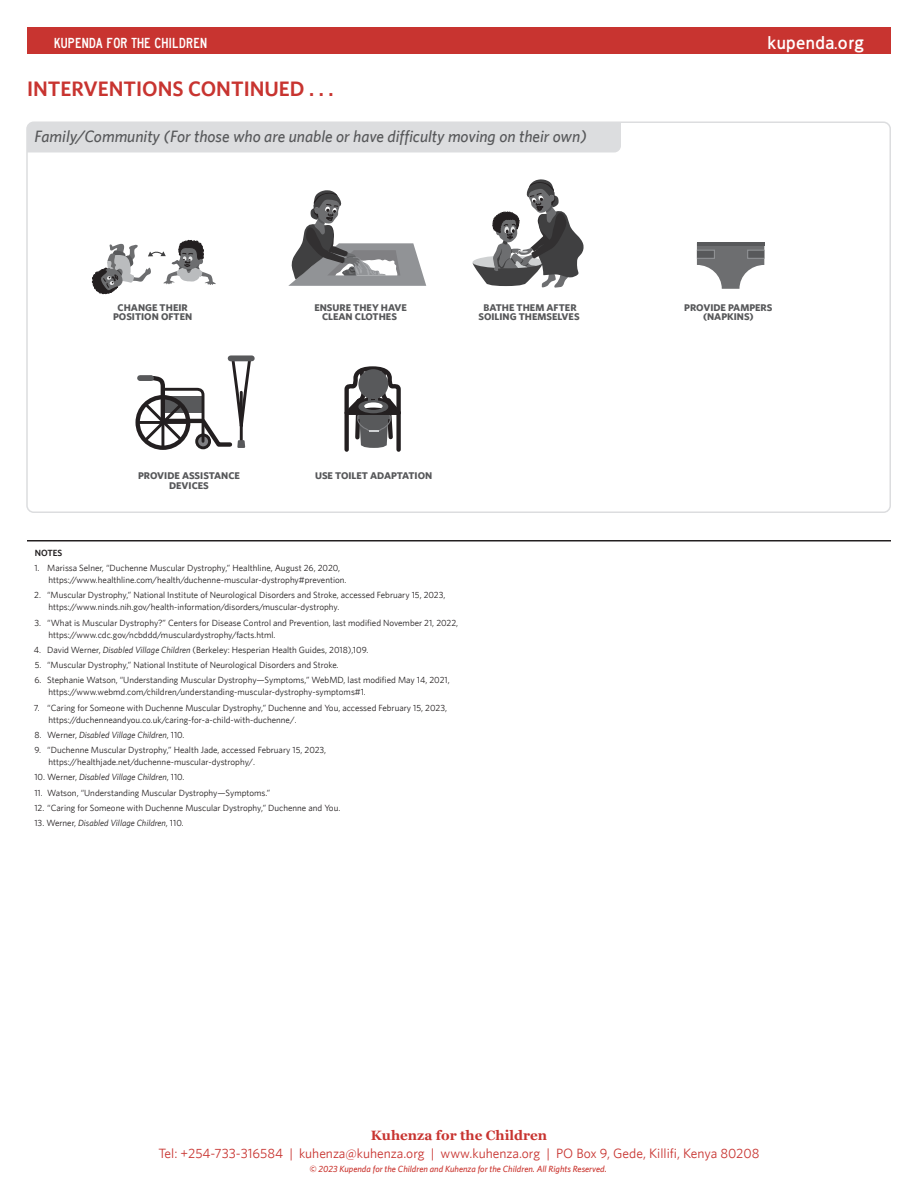
<style>
.page{position:relative;width:918px;height:1188px;background:#fff}
.page>*{position:absolute;margin:0;border:0;box-sizing:border-box;transform-origin:0 0}
._2nd_Title{font:600 21px "Whitney";color:#c83430}
.t1{font:700 18px "Fran Klein";color:#fff}
._2nd_Title_-_subheading{font:italic 500 16.5px "Whitney";color:#57585a}
.t2{font:13.5px "Whitney";color:#c83430}
.t3{font:13.5px "traffic 02";color:#fff}
.t4{font:700 13.5px "Georgia";color:#c83430}
.Caption-_symptoms{font:700 9.75px/9.8px "Whitney";color:#57585a;text-align:center;scale:1.04 1}
.References{font:9px/12px "Whitney";color:#231f20}
.References-2{font:italic 9px "Whitney";color:#231f20}
.t5{font:italic 500 9px "Whitney";color:#ca352f}
.References-3{font:600 9px "Whitney";color:#231f20}
.s1{font-style:italic}
.s2{font-style:normal}
</style>
<div class="page">
<div style="left:27px;top:27px;width:864px;height:27px;background:#c83430"></div>
<svg style="left:288px;top:190px;width:138px;height:96px"></svg>
<svg style="left:92px;top:240px;width:124px;height:54px"></svg>
<svg style="left:473px;top:179px;width:111px;height:109px"></svg>
<div style="left:135px;top:395px;width:55px;height:55px;border:4px solid #231f20;border-radius:50%"></div>
<hr style="left:138px;top:421px;width:50px;height:3px;background:#231f20">
<svg style="left:141px;top:358px;width:112px;height:91px"></svg>
<div style="left:231px;top:355px;width:21px;height:6px;background:#58595b"></div>
<svg style="left:344px;top:366px;width:57px;height:86px"></svg>
<svg style="left:697px;top:246px;width:67px;height:43px"></svg>
<hr style="left:697px;top:243px;width:67px;height:3px;background:#58595b">
<div style="left:696px;top:250px;width:19px;height:9px;background:#58595b;border:1px solid #919396"></div>
<div style="left:747px;top:250px;width:18px;height:9px;background:#58595b;border:1px solid #919396"></div>
<div style="left:27px;top:122px;width:594px;height:30px;background:#dcdddf"></div>
<hr style="left:27px;top:540px;width:864px;height:2px;background:#231f20">
<h3 class="t3" style="left:54px;top:35px;width:155px">KUPENDA FOR THE CHILDREN</h3>
<h2 class="t1" style="left:768px;top:32px;width:98px">kupenda.org</h2>
<p class="_2nd_Title" style="left:27px;top:76px;width:308px">INTERVENTIONS CONTINUED . . .</p>
<p class="_2nd_Title_-_subheading" style="left:35px;top:126px;width:554px">Family/Community (For those who are unable or have difficulty moving on their own)</p>
<p class="Caption-_symptoms" style="left:113px;top:302px;width:78px">CHANGE THEIR<br>POSITION OFTEN</p>
<p class="Caption-_symptoms" style="left:314px;top:302px;width:90px">ENSURE THEY HAVE<br>CLEAN CLOTHES</p>
<p class="Caption-_symptoms" style="left:478px;top:302px;width:99px">BATHE THEM AFTER<br>SOILING THEMSELVES</p>
<p class="Caption-_symptoms" style="left:138px;top:470px;width:99px">PROVIDE ASSISTANCE<br>DEVICES</p>
<p class="Caption-_symptoms" style="left:315px;top:470px;width:114px">USE TOILET ADAPTATION</p>
<p class="References-3" style="left:35px;top:547px;width:29px">NOTES</p>
<p class="References" style="left:48px;top:562px;width:300px;text-indent:-14px">1. Marissa Selner, “Duchenne Muscular Dystrophy,” Healthline, August 26, 2020, https://www.healthline.com/health/duchenne-muscular-dystrophy#prevention.</p>
<p class="References" style="left:48px;top:589px;width:399px;text-indent:-14px">2. “Muscular Dystrophy,” National Institute of Neurological Disorders and Stroke, accessed February 15, 2023, https://www.ninds.nih.gov/health-information/disorders/muscular-dystrophy.</p>
<p class="References" style="left:48px;top:616px;width:411px;text-indent:-14px">3. “What is Muscular Dystrophy?” Centers for Disease Control and Prevention, last modified November 21, 2022, https://www.cdc.gov/ncbddd/musculardystrophy/facts.html.</p>
<p class="References" style="left:34px;top:644px;width:336px">4. David Werner, <span class="s1">Disabled Village Children</span> (Berkeley: Hesperian Health Guides, 2018),109.</p>
<p class="References" style="left:35px;top:659px;width:306px">5. “Muscular Dystrophy,” National Institute of Neurological Disorders and Stroke.</p>
<p class="References" style="left:48px;top:674px;width:403px;text-indent:-14px">6. Stephanie Watson, “Understanding Muscular Dystrophy—Symptoms,” WebMD, last modified May 14, 2021, https://www.webmd.com/children/understanding-muscular-dystrophy-symptoms#1.</p>
<p class="References" style="left:48px;top:701px;width:400px;text-indent:-14px">7. “Caring for Someone with Duchenne Muscular Dystrophy,” Duchenne and You, accessed February 15, 2023, https://duchenneandyou.co.uk/caring-for-a-child-with-duchenne/.</p>
<p class="References-2" style="left:35px;top:729px;width:151px"><span class="s2">8. Werner,</span> Disabled Village Children<span class="s2">, 110.</span></p>
<p class="References" style="left:48px;top:744px;width:279px;text-indent:-14px">9. “Duchenne Muscular Dystrophy,” Health Jade, accessed February 15, 2023, https://healthjade.net/duchenne-muscular-dystrophy/.</p>
<p class="References-2" style="left:34px;top:772px;width:152px"><span class="s2">10. Werner,</span> Disabled Village Children<span class="s2">, 110.</span></p>
<p class="References" style="left:34px;top:786px;width:237px">11. Watson, “Understanding Muscular Dystrophy—Symptoms.”</p>
<p class="References" style="left:34px;top:801px;width:307px">12. “Caring for Someone with Duchenne Muscular Dystrophy,” Duchenne and You.</p>
<p class="References-2" style="left:34px;top:818px;width:151px"><span class="s2">13. Werner,</span> Disabled Village Children<span class="s2">, 110.</span></p>
<p class="Caption-_symptoms" style="left:684px;top:302px;width:86px">PROVIDE PAMPERS (NAPKINS)</p>
<h3 class="t4" style="left:371px;top:1126px;width:178px">Kuhenza for the Children</h3>
<h3 class="t2" style="left:158px;top:1146px;width:603px">Tel: +254-733-316584 | kuhenza@kuhenza.org | www.kuhenza.org | PO Box 9, Gede, Killifi, Kenya 80208</h3>
<p class="t5" style="left:309px;top:1163px;width:299px">© 2023 Kupenda for the Children and Kuhenza for the Children. All Rights Reserved.</p>
</div>
